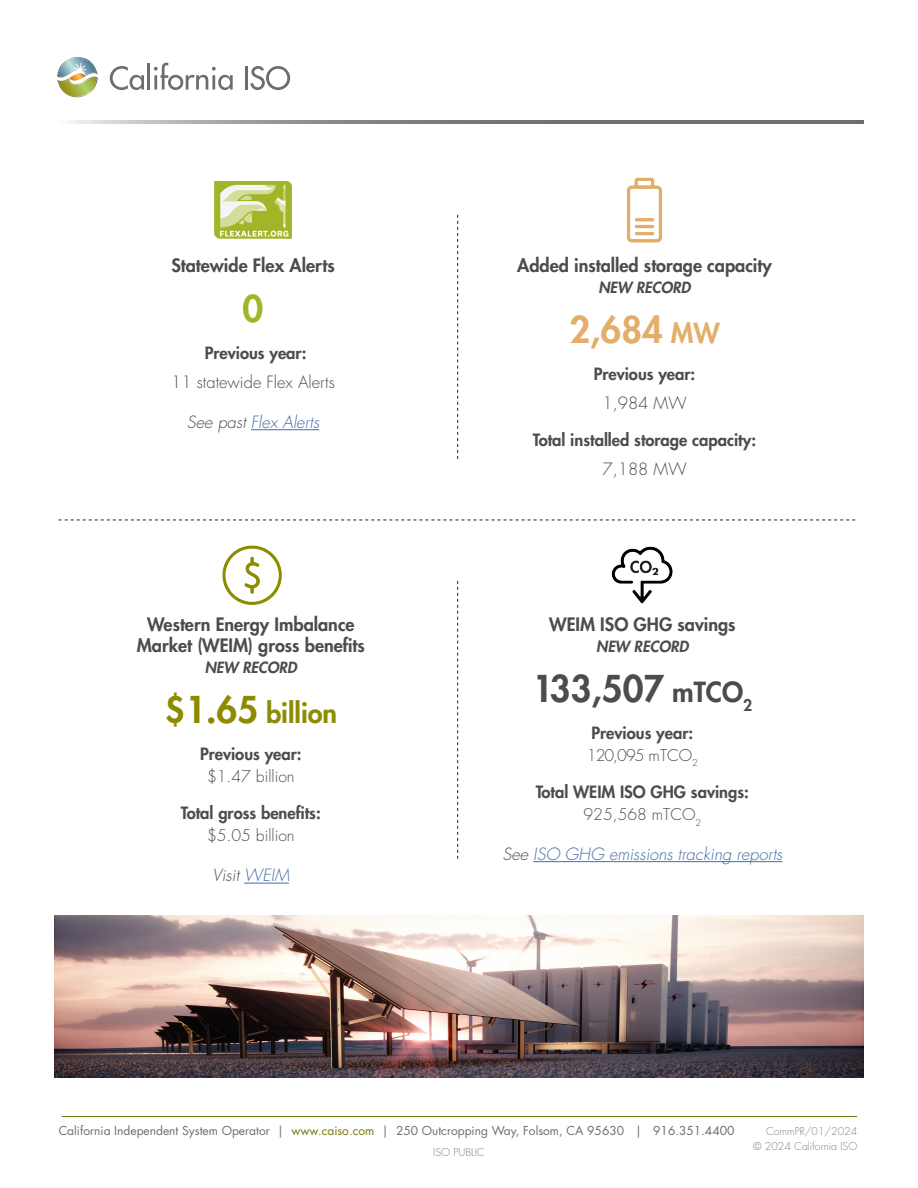
<style>
.page{position:relative;width:918px;height:1188px;background:#fff}
.page>*{position:absolute;margin:0;border:0;box-sizing:border-box;transform-origin:0 0}
.t1{font:800 36px "Futura Std";color:#4b4c4d}
.t2{font:800 36px "Futura Std";color:#e2ae69}
.t3{font:800 36px "Futura Std";color:#a2b427}
.t4{font:800 27px "Futura Std";color:#8d8b02}
.t5{font:800 18px/21px "Futura Std";color:#4b4c4d;text-align:center}
.t6{font:800 16.5px "Futura Std";color:#4b4c4d}
.t7{font:italic 300 16.5px "Futura Std";color:#436da8}
.t8{font:300 16.5px "Futura Std";color:#4b4c4d}
.t9{font:italic 300 16.5px "Futura Std";color:#4b4c4d}
.t10{font:300 15.75px "Futura Std";color:#4b4c4d}
.t11{font:300 15.75px "Futura Std";letter-spacing:-.06em;color:#4b4c4d}
.t12{font:italic 800 15px "Futura Std";color:#4b4c4d}
.t13{font:12px "Futura Std";color:#6c6d70}
.t14{font:300 10.5px/15px "Futura Std";color:#808285;text-align:right}
.s1{color:#4b4c4d}
.s2{font-size:36px}
.s3{color:#436da8}
.s4{font-size:27px}
.s5{color:#777811}
</style>
<div class="page">
<hr style="left:62px;top:1116px;width:795px;height:1px;background:#777811">
<svg style="left:457px;top:215px;width:1px;height:244px"></svg>
<svg style="left:457px;top:581px;width:1px;height:278px"></svg>
<img style="left:626px;top:177px;width:36px;height:66px">
<hr style="left:251px;top:429px;width:68px;height:1px;background:#436da8">
<img style="left:215px;top:182px;width:76px;height:56px">
<img style="left:54px;top:915px;width:809px;height:163px">
<svg style="left:59px;top:520px;width:796px;height:1px"></svg>
<hr style="left:244px;top:883px;width:45px;height:1px;background:#436da8">
<img style="left:222px;top:545px;width:60px;height:60px">
<hr style="left:533px;top:861px;width:249px;height:1px;background:#436da8">
<img style="left:611px;top:546px;width:62px;height:58px">
<svg style="left:110px;top:66px;width:34px;height:24px"></svg>
<hr style="left:147px;top:63px;width:3px;height:27px;background:#6c6d70">
<svg style="left:154px;top:63px;width:79px;height:27px"></svg>
<hr style="left:245px;top:67px;width:3px;height:23px;background:#6c6d70">
<svg style="left:250px;top:66px;width:40px;height:24px"></svg>
<svg style="left:57px;top:57px;width:41px;height:40px"></svg>
<svg style="left:71px;top:120px;width:792px;height:4px;background:#87888b"></svg>
<p class="t5" style="left:171px;top:255px;width:165px">Statewide Flex Alerts</p>
<p class="t3" style="left:243px;top:286px;width:22px">0</p>
<p class="t6" style="left:205px;top:342px;width:103px">Previous year:</p>
<p class="t8" style="left:171px;top:372px;width:165px">11 statewide Flex Alerts</p>
<p class="t7" style="left:187px;top:412px;width:134px"><span class="s1">See past</span> Flex Alerts</p>
<p class="t5" style="left:137px;top:614px;width:229px">Western Energy Imbalance<br>Market (WEIM) gross benefits</p>
<p class="t12" style="left:205px;top:658px;width:94px">NEW RECORD</p>
<p class="t4" style="left:165px;top:696px;width:174px"><span class="s2">$1.65</span> billion</p>
<p class="t6" style="left:200px;top:743px;width:103px">Previous year:</p>
<p class="t10" style="left:207px;top:767px;width:89px">$1.47 billion</p>
<p class="t6" style="left:181px;top:802px;width:141px">Total gross benefits:</p>
<p class="t10" style="left:207px;top:826px;width:89px">$5.05 billion</p>
<p class="t9" style="left:213px;top:865px;width:78px">Visit <span class="s3">WEIM</span></p>
<p class="t5" style="left:517px;top:255px;width:256px">Added installed storage capacity</p>
<p class="t12" style="left:598px;top:278px;width:94px">NEW RECORD</p>
<p class="t2" style="left:569px;top:307px;width:152px">2,684 <span class="s4">MW</span></p>
<p class="t6" style="left:594px;top:363px;width:103px">Previous year:</p>
<p class="t8" style="left:602px;top:393px;width:86px">1,984 MW</p>
<p class="t6" style="left:533px;top:429px;width:225px">Total installed storage capacity:</p>
<p class="t8" style="left:602px;top:459px;width:86px">7,188 MW</p>
<p class="t5" style="left:549px;top:614px;width:188px">WEIM ISO GHG savings</p>
<p class="t12" style="left:596px;top:637px;width:94px">NEW RECORD</p>
<p class="t1" style="left:532px;top:666px;width:222px">133,507 <span class="s4">mTCO</span><sub>2</sub></p>
<p class="t6" style="left:592px;top:722px;width:103px">Previous year:</p>
<p class="t11" style="left:587px;top:746px;width:113px">120,095 mTCO<sub>2</sub></p>
<p class="t6" style="left:536px;top:781px;width:215px">Total WEIM ISO GHG savings:</p>
<p class="t10" style="left:584px;top:805px;width:119px">925,568 mTCO<sub>2</sub></p>
<p class="t7" style="left:502px;top:844px;width:282px"><span class="s1">See</span> ISO GHG emissions tracking reports</p>
<p class="t13" style="left:59px;top:1123px;width:677px">California Independent System Operator | <span class="s5">www.caiso.com</span> | 250 Outcropping Way, Folsom, CA 95630 | 916.351.4400</p>
<p class="t14" style="left:753px;top:1124px;width:106px">CommPR/01/2024<br>© 2024 California ISO</p>
<p class="t14" style="left:433px;top:1145px;width:53px">ISO PUBLIC</p>
</div>
